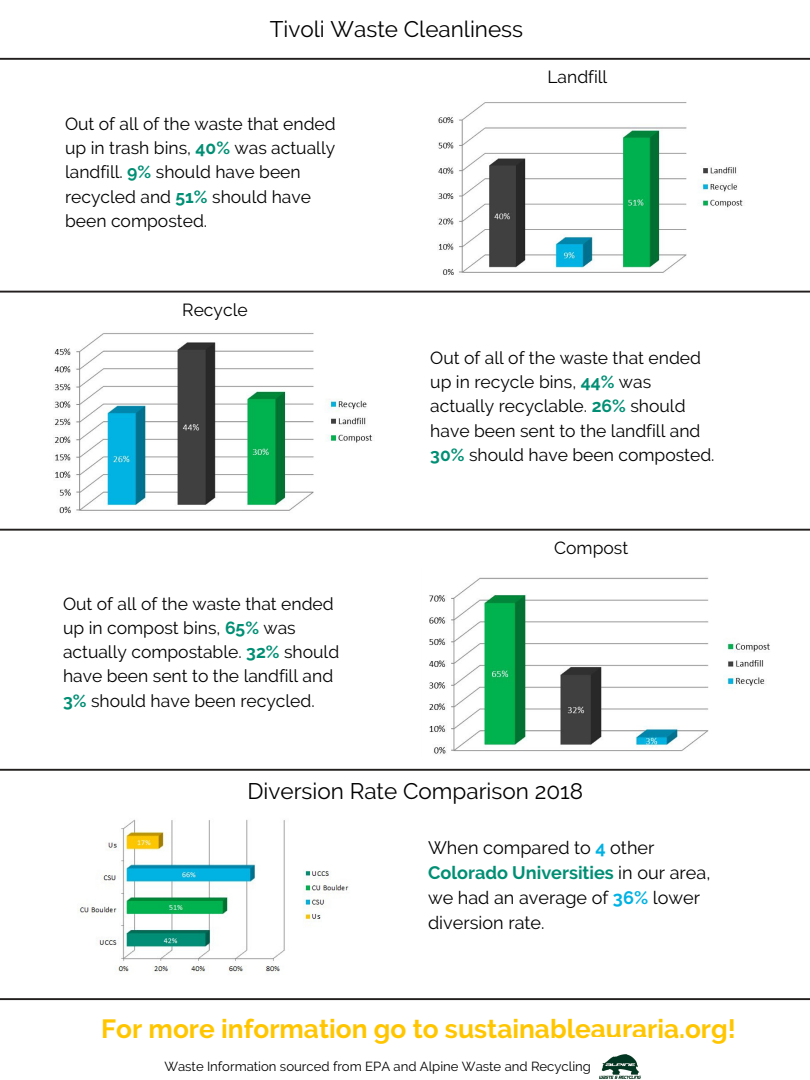
<style>
.page{position:relative;width:810px;height:1080px;background:#fff}
.page>*{position:absolute;margin:0;border:0;box-sizing:border-box;transform-origin:0 0}
.t1{font:700 26.25px "Raleway";color:#ffc600}
.t2{font:22.5px "Raleway";color:#000}
.t3{font:18.06px/24.9px "Raleway";color:#000}
.t4{font:17.5px/24.1px "Raleway";color:#000}
.t5{font:13.12px "Raleway";color:#000}
.s1{font-weight:700;color:#008f74}
.s2{font-weight:700;color:#00b2e3}
</style>
<div class="page">
<svg style="left:0;top:291px;width:810px;height:2px;background:#535050"></svg>
<svg style="left:0;top:529px;width:810px;height:2px;background:#4a4747"></svg>
<svg style="left:0;top:769px;width:810px;height:2px;background:#3f3b3b"></svg>
<svg style="left:0;top:58px;width:810px;height:2px;background:#3a3636"></svg>
<svg style="left:0;top:998px;width:810px;height:2px;background:#343131"></svg>
<img style="left:599px;top:1054px;width:42px;height:25px">
<img style="left:78px;top:819px;width:271px;height:156px">
<img style="left:437px;top:102px;width:306px;height:173px">
<img style="left:54px;top:333px;width:319px;height:181px">
<img style="left:429px;top:577px;width:341px;height:177px">
<p class="t2" style="left:270px;top:16px;width:255px">Tivoli Waste Cleanliness</p>
<p class="t4" style="left:65px;top:112px;width:272px">Out of all of the waste that ended up in trash bins, <span class="s1">40%</span> was actually landfill. <span class="s1">9%</span> should have been recycled and <span class="s1">51%</span> should have been composted.</p>
<p class="t4" style="left:547px;top:64px;width:61px">Landfill</p>
<p class="t4" style="left:182px;top:298px;width:67px">Recycle</p>
<p class="t4" style="left:430px;top:346px;width:286px">Out of all of the waste that ended up in recycle bins, <span class="s1">44%</span> was actually recyclable. <span class="s1">26%</span> should have been sent to the landfill and<br><span class="s1">30%</span> should have been composted.</p>
<p class="t4" style="left:63px;top:592px;width:278px">Out of all of the waste that ended up in compost bins, <span class="s1">65%</span> was actually compostable. <span class="s1">32%</span> should have been sent to the landfill and<br><span class="s1">3%</span> should have been recycled.</p>
<p class="t4" style="left:554px;top:536px;width:76px">Compost</p>
<p class="t2" style="left:247px;top:778px;width:337px">Diversion Rate Comparison 2018</p>
<p class="t3" style="left:428px;top:835px;width:284px">When compared to <span class="s2">4</span> other<br><span class="s1">Colorado Universities</span> in our area, we had an average of <span class="s2">36%</span> lower diversion rate.</p>
<h1 class="t1" style="left:101px;top:1013px;width:636px">For more information go to sustainableauraria.org!</h1>
<p class="t5" style="left:164px;top:1059px;width:428px">Waste Information sourced from EPA and Alpine Waste and Recycling</p>
</div>
